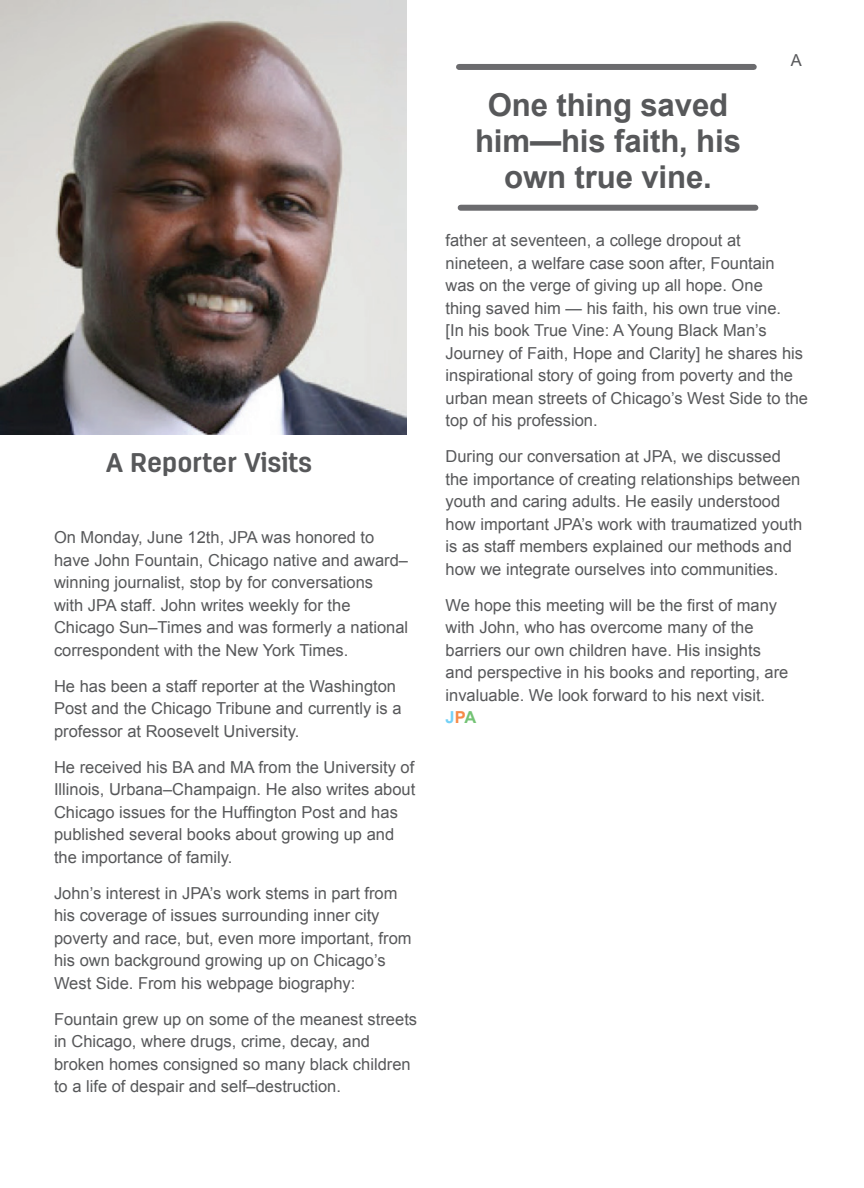
<style>
.page{position:relative;width:864px;height:1188px;background:#fff}
.page>*{position:absolute;margin:0;border:0;box-sizing:border-box;transform-origin:0 0}
.t1{font:700 31.5px/36px "Arial";letter-spacing:-.005em;color:#57585a;text-align:center}
.t2{font:700 27px "Antartida Rounded";color:#57585a}
.t3{font:16.5px/22.5px "Arial";color:#57585a}
.s1{font-weight:700;color:#74d1f6}
.s2{font-weight:700;color:#f68a47}
.s3{font-weight:700;color:#74c375}
</style>
<div class="page">
<img style="left:0;top:0;width:406px;height:434px">
<div style="left:461px;top:205px;width:294px;height:6px;background:#6b6b6e"></div>
<div style="left:459px;top:64px;width:295px;height:6px;background:#6b6b6e"></div>
<h2 class="t2" style="left:106px;top:447px;width:208px">A Reporter Visits</h2>
<p class="t3" style="left:54px;top:527px;width:356px">On Monday, June 12th, JPA was honored to have John Fountain, Chicago native and award– winning journalist, stop by for conversations<br>with JPA staff. John writes weekly for the Chicago Sun–Times and was formerly a national correspondent with the New York Times.</p>
<p class="t3" style="left:54px;top:675px;width:349px">He has been a staff reporter at the Washington<br>Post and the Chicago Tribune and currently is a professor at Roosevelt University.</p>
<p class="t3" style="left:54px;top:756px;width:363px">He received his BA and MA from the University of Illinois, Urbana–Champaign. He also writes about Chicago issues for the Huffington Post and has published several books about growing up and the importance of family.</p>
<p class="t3" style="left:54px;top:882px;width:359px">John’s interest in JPA’s work stems in part from his coverage of issues surrounding inner city poverty and race, but, even more important, from his own background growing up on Chicago’s West Side. From his webpage biography:</p>
<p class="t3" style="left:54px;top:1008px;width:365px">Fountain grew up on some of the meanest streets in Chicago, where drugs, crime, decay, and broken homes consigned so many black children to a life of despair and self–destruction.</p>
<h1 class="t1" style="left:475px;top:88px;width:267px">One thing saved him—his faith, his own true vine.</h1>
<p class="t3" style="left:791px;top:49px;width:13px">A</p>
<p class="t3" style="left:446px;top:229px;width:364px">father at seventeen, a college dropout at nineteen, a welfare case soon after, Fountain was on the verge of giving up all hope. One<br>thing saved him — his faith, his own true vine.<br>[In his book True Vine: A Young Black Man’s Journey of Faith, Hope and Clarity] he shares his inspirational story of going from poverty and the urban mean streets of Chicago’s West Side to the top of his profession.</p>
<p class="t3" style="left:446px;top:445px;width:358px">During our conversation at JPA, we discussed the importance of creating relationships between youth and caring adults. He easily understood how important JPA’s work with traumatized youth is as staff members explained our methods and how we integrate ourselves into communities.</p>
<p class="t3" style="left:446px;top:594px;width:345px">We hope this meeting will be the first of many with John, who has overcome many of the barriers our own children have. His insights and perspective in his books and reporting, are invaluable. We look forward to his next visit.<br><span class="s1">J</span><span class="s2">P</span><span class="s3">A</span></p>
</div>
